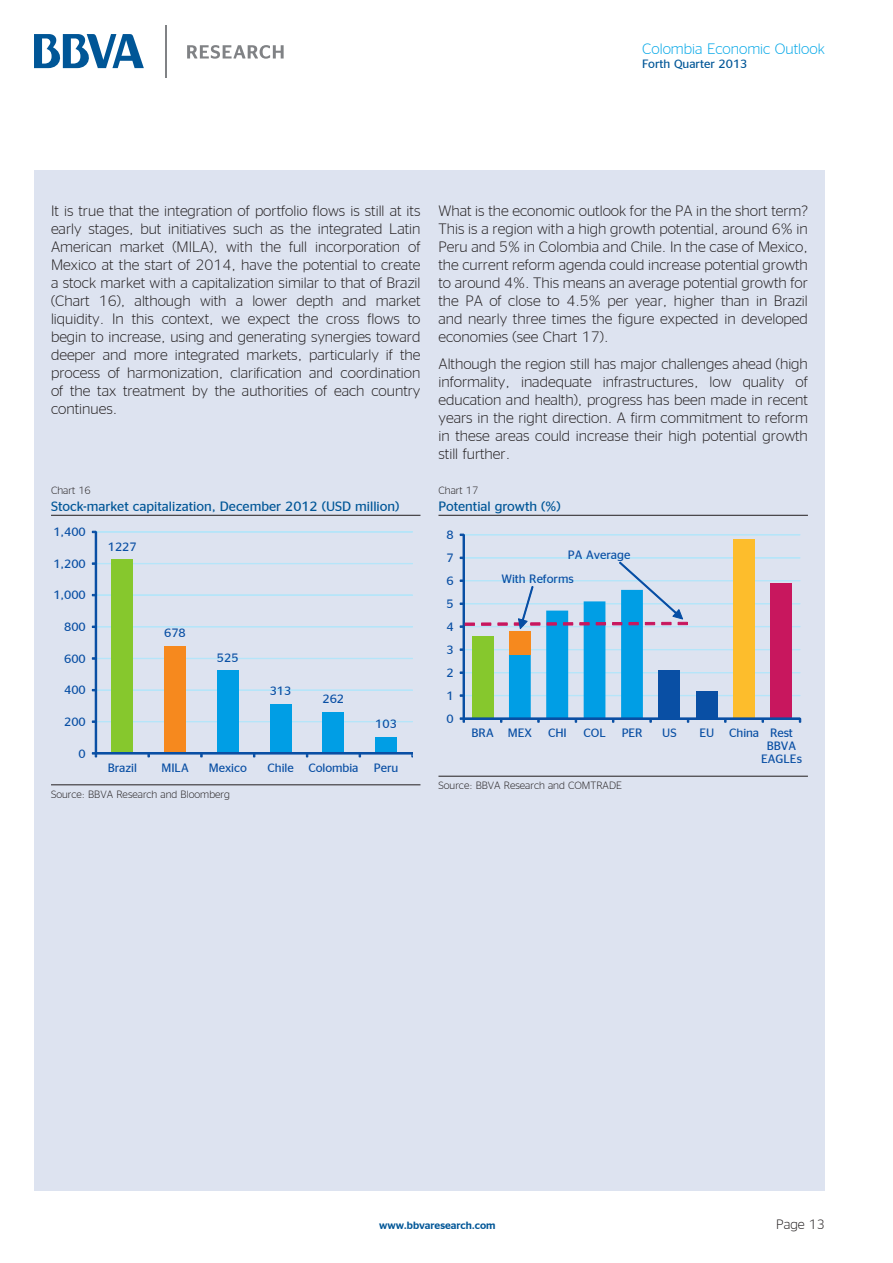
<style>
.page{position:relative;width:893px;height:1263px;background:#fff}
.page>*{position:absolute;margin:0;border:0;box-sizing:border-box;transform-origin:0 0}
.C__de_Texto{font:300 15px/18px "BBVA Office";color:#231f20;text-align:justify}
.t1{font:300 15px "BBVA Office";color:#00a6e7}
.Tablas_-_2_titular{font:13.5px "BBVA Office";color:#005697}
.t2{font:300 13.5px "BBVA Office";color:#231f20}
.t3{font:12px "BBVA Office";letter-spacing:-.005em;color:#094fa4}
.t4{font:12px "BBVA Office";color:#005697}
.Tablas_-_5_fuente{font:300 10.5px "BBVA Office";color:#231f20}
.t5{font:300 10.5px "BBVA Office";color:#005697}
.Num_graf{font:300 10.5px "BBVA Office";color:#231f20}
</style>
<div class="page">
<svg style="left:187px;top:45px;width:97px;height:14px"></svg>
<svg style="left:34px;top:34px;width:110px;height:34px"></svg>
<hr style="left:165px;top:25px;width:2px;height:52px;background:#808285">
<div style="left:34px;top:170px;width:791px;height:1021px;background:#dde3f0"></div>
<hr style="left:51px;top:515px;width:369px;height:1px;background:#231f20">
<hr style="left:96px;top:627px;width:316px;height:1px;background:#b5e5f9">
<div style="left:96px;top:721px;width:316px;height:1px;border:1px solid #b5e5f9"></div>
<div style="left:96px;top:690px;width:316px;height:1px;border:1px solid #b5e5f9"></div>
<div style="left:96px;top:658px;width:316px;height:1px;border:1px solid #b5e5f9"></div>
<div style="left:96px;top:626px;width:316px;height:1px;border:1px solid #b5e5f9"></div>
<div style="left:96px;top:595px;width:316px;height:1px;border:1px solid #b5e5f9"></div>
<div style="left:96px;top:563px;width:316px;height:1px;border:1px solid #b5e5f9"></div>
<div style="left:96px;top:532px;width:316px;height:1px;border:1px solid #b5e5f9"></div>
<div style="left:112px;top:559px;width:21px;height:194px;background:#86c82d"></div>
<div style="left:165px;top:646px;width:21px;height:107px;background:#f6891e"></div>
<div style="left:217px;top:670px;width:21px;height:83px;background:#009ee5"></div>
<div style="left:270px;top:704px;width:21px;height:49px;background:#009ee5"></div>
<div style="left:323px;top:712px;width:21px;height:41px;background:#009ee5"></div>
<div style="left:376px;top:737px;width:21px;height:16px;background:#009ee5"></div>
<div style="left:95px;top:532px;width:2px;height:221px;border:1px solid #094fa4"></div>
<div style="left:96px;top:752px;width:316px;height:2px;border:1px solid #094fa4"></div>
<svg style="left:92px;top:752px;width:5px;height:5px"></svg>
<hr style="left:51px;top:784px;width:369px;height:1px;background:#231f20">
<hr style="left:438px;top:515px;width:370px;height:1px;background:#231f20">
<hr style="left:464px;top:695px;width:336px;height:1px;background:#b5e5f9">
<hr style="left:464px;top:672px;width:336px;height:1px;background:#b5e5f9">
<hr style="left:464px;top:649px;width:336px;height:1px;background:#b5e5f9">
<hr style="left:464px;top:626px;width:336px;height:1px;background:#b5e5f9">
<hr style="left:464px;top:603px;width:336px;height:1px;background:#b5e5f9">
<hr style="left:464px;top:580px;width:336px;height:1px;background:#b5e5f9">
<div style="left:464px;top:558px;width:336px;height:1px;background:#b5e5f9;border:1px solid #b5e5f9"></div>
<hr style="left:464px;top:534px;width:336px;height:1px;background:#b5e5f9">
<div style="left:471px;top:636px;width:22px;height:83px;background:#86c82d"></div>
<div style="left:696px;top:691px;width:22px;height:28px;background:#094fa4"></div>
<div style="left:733px;top:539px;width:22px;height:180px;background:#fdbd2c"></div>
<div style="left:770px;top:583px;width:22px;height:136px;background:#c8175e"></div>
<div style="left:463px;top:535px;width:2px;height:184px;border:1px solid #094fa4"></div>
<div style="left:464px;top:718px;width:336px;height:1px;border:1px solid #094fa4"></div>
<svg style="left:460px;top:718px;width:5px;height:4px"></svg>
<svg style="left:460px;top:623px;width:14px;height:4px"></svg>
<svg style="left:481px;top:623px;width:10px;height:2px"></svg>
<svg style="left:498px;top:562px;width:191px;height:160px"></svg>
<hr style="left:438px;top:776px;width:370px;height:1px;background:#231f20">
<p class="t1" style="left:642px;top:40px;width:184px">Colombia Economic Outlook</p>
<p class="t4" style="left:642px;top:57px;width:107px">Forth Quarter 2013</p>
<p class="C__de_Texto" style="left:51px;top:202px;width:371px">It is true that the integration of portfolio flows is still at its early stages, but initiatives such as the integrated Latin American market (MILA), with the full incorporation of Mexico at the start of 2014, have the potential to create a stock market with a capitalization similar to that of Brazil (Chart 16), although with a lower depth and market liquidity. In this context, we expect the cross flows to begin to increase, using and generating synergies toward deeper and more integrated markets, particularly if the process of harmonization, clarification and coordination of the tax treatment by the authorities of each country continues.</p>
<p class="C__de_Texto" style="left:438px;top:202px;width:371px">What is the economic outlook for the PA in the short term?<br>This is a region with a high growth potential, around 6% in Peru and 5% in Colombia and Chile. In the case of Mexico, the current reform agenda could increase potential growth to around 4%. This means an average potential growth for the PA of close to 4.5% per year, higher than in Brazil and nearly three times the figure expected in developed economies (see Chart 17).</p>
<p class="C__de_Texto" style="left:438px;top:354px;width:371px">Although the region still has major challenges ahead (high informality, inadequate infrastructures, low quality of education and health), progress has been made in recent years in the right direction. A firm commitment to reform in these areas could increase their high potential growth still further.</p>
<p class="Num_graf" style="left:51px;top:485px;width:41px">Chart 16</p>
<p class="Tablas_-_2_titular" style="left:51px;top:498px;width:350px">Stock-market capitalization, December 2012 (USD million)</p>
<p class="t3" style="left:108px;top:540px;width:30px">1227</p>
<p class="t3" style="left:53px;top:525px;width:34px">1,400</p>
<p class="t3" style="left:53px;top:557px;width:34px">1,200</p>
<p class="t3" style="left:53px;top:588px;width:34px">1,000</p>
<p class="t3" style="left:64px;top:620px;width:23px">800</p>
<p class="t3" style="left:64px;top:652px;width:23px">600</p>
<p class="t3" style="left:64px;top:683px;width:23px">400</p>
<p class="t3" style="left:64px;top:715px;width:23px">200</p>
<p class="t3" style="left:79px;top:747px;width:9px">0</p>
<p class="t3" style="left:164px;top:626px;width:23px">678</p>
<p class="t3" style="left:217px;top:651px;width:23px">525</p>
<p class="t3" style="left:270px;top:684px;width:23px">313</p>
<p class="t3" style="left:322px;top:692px;width:23px">262</p>
<p class="t3" style="left:375px;top:717px;width:23px">103</p>
<p class="t3" style="left:108px;top:761px;width:31px">Brazil</p>
<p class="t3" style="left:161px;top:761px;width:29px">MILA</p>
<p class="t3" style="left:209px;top:761px;width:39px">Mexico</p>
<p class="t3" style="left:268px;top:761px;width:92px">Chile Colombia</p>
<p class="t3" style="left:374px;top:761px;width:26px">Peru</p>
<p class="Tablas_-_5_fuente" style="left:51px;top:788px;width:180px">Source: BBVA Research and Bloomberg</p>
<p class="Num_graf" style="left:438px;top:485px;width:41px">Chart 17</p>
<p class="Tablas_-_2_titular" style="left:438px;top:498px;width:124px">Potential growth (%)</p>
<p class="t3" style="left:447px;top:528px;width:9px">8</p>
<p class="t3" style="left:447px;top:551px;width:9px">7</p>
<p class="t3" style="left:447px;top:574px;width:9px">6</p>
<p class="t3" style="left:447px;top:597px;width:9px">5</p>
<p class="t3" style="left:447px;top:620px;width:9px">4</p>
<p class="t3" style="left:447px;top:643px;width:9px">3</p>
<p class="t3" style="left:447px;top:666px;width:9px">2</p>
<p class="t3" style="left:447px;top:689px;width:9px">1</p>
<p class="t3" style="left:447px;top:712px;width:9px">0</p>
<p class="t3" style="left:568px;top:548px;width:64px">PA Average</p>
<p class="t3" style="left:501px;top:572px;width:74px">With Reforms</p>
<p class="t3" style="left:472px;top:726px;width:62px">BRA MEX</p>
<p class="t3" style="left:548px;top:726px;width:20px">CHI</p>
<p class="t3" style="left:584px;top:726px;width:24px">COL</p>
<p class="t3" style="left:622px;top:726px;width:22px">PER</p>
<p class="t3" style="left:662px;top:726px;width:16px">US</p>
<p class="t3" style="left:699px;top:726px;width:95px">EU China Rest</p>
<p class="t3" style="left:767px;top:739px;width:31px">BBVA</p>
<p class="t3" style="left:761px;top:752px;width:42px">EAGLEs</p>
<p class="Tablas_-_5_fuente" style="left:438px;top:780px;width:185px">Source: BBVA Research and COMTRADE</p>
<p class="t5" style="left:379px;top:1219px;width:118px">www.bbvaresearch.com</p>
<p class="t2" style="left:776px;top:1217px;width:50px">Page 13</p>
</div>
